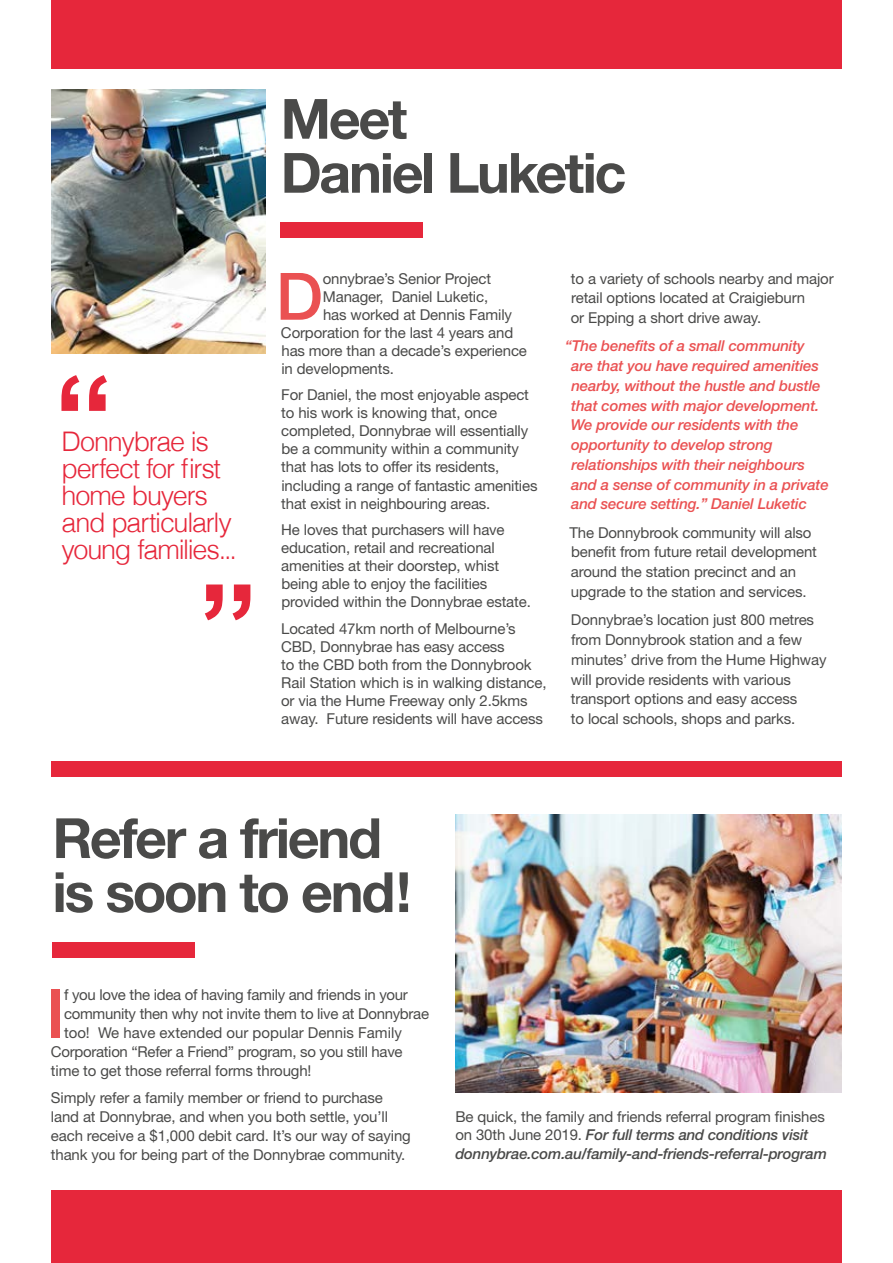
<style>
.page{position:relative;width:893px;height:1263px;background:#fff}
.page>*{position:absolute;margin:0;border:0;box-sizing:border-box;transform-origin:0 0}
.t1{font:500 67.95px "Helvetica Neue";color:#ea5152}
.t2{font:500 65.4px "Helvetica Neue";color:#ea5152}
.t3{font:700 55.5px/54px "Helvetica Neue";letter-spacing:-.04em;color:#4a4a49}
.t4{font:300 27px/27px "Helvetica";letter-spacing:-.045em;color:#e6273b}
.t5{font:15px/18px "Helvetica Neue";letter-spacing:-.01em;color:#4a4a49}
.t6{font:italic 500 15px/19.8px "Helvetica Neue";letter-spacing:-.01em;color:#ea5152}
.t7{font:italic 500 15px/18.9px "Helvetica Neue";letter-spacing:-.015em;color:#4a4a49}
.s1{font-weight:400;font-style:normal}
</style>
<div class="page">
<div style="left:51px;top:0;width:791px;height:68px;background:#e6273b"></div>
<div style="left:51px;top:1191px;width:791px;height:72px;background:#e6273b"></div>
<div style="left:51px;top:762px;width:791px;height:15px;background:#e6273b"></div>
<div style="left:281px;top:223px;width:142px;height:15px;background:#e6273b"></div>
<svg style="left:61px;top:375px;width:46px;height:36px"></svg>
<svg style="left:205px;top:584px;width:45px;height:36px"></svg>
<div style="left:52px;top:942px;width:143px;height:15px;background:#e6273b"></div>
<img style="left:455px;top:815px;width:387px;height:278px">
<img style="left:51px;top:89px;width:214px;height:265px">
<h3 class="t4" style="left:61px;top:426px;width:177px">Donnybrae is perfect for first home buyers and particularly young families...</h3>
<h3 class="t3" style="left:281px;top:91px;width:347px">Meet<br>Daniel Luketic</h3>
<h2 class="t2" style="left:276px;top:257px;width:49px">D</h2>
<p class="t5" style="left:323px;top:269px;width:170px">onnybrae’s Senior Project</p>
<p class="t5" style="left:323px;top:287px;width:167px">Manager, Daniel Luketic,</p>
<p class="t5" style="left:323px;top:305px;width:190px">has worked at Dennis Family</p>
<p class="t5" style="left:281px;top:323px;width:234px">Corporation for the last 4 years and</p>
<p class="t5" style="left:281px;top:341px;width:247px">has more than a decade’s experience</p>
<p class="t5" style="left:281px;top:359px;width:114px">in developments.</p>
<p class="t5" style="left:281px;top:386px;width:258px">For Daniel, the most enjoyable aspect to his work is knowing that, once completed, Donnybrae will essentially be a community within a community that has lots to offer its residents, including a range of fantastic amenities that exist in neighbouring areas.</p>
<p class="t5" style="left:281px;top:520px;width:251px">He loves that purchasers will have education, retail and recreational amenities at their doorstep, whist being able to enjoy the facilities provided within the Donnybrae estate.</p>
<p class="t5" style="left:281px;top:619px;width:267px">Located 47km north of Melbourne’s CBD, Donnybrae has easy access<br>to the CBD both from the Donnybrook Rail Station which is in walking distance, or via the Hume Freeway only 2.5kms away. Future residents will have access</p>
<p class="t5" style="left:571px;top:268px;width:264px;line-height:19.8px">to a variety of schools nearby and major retail options located at Craigieburn<br>or Epping a short drive away.</p>
<p class="t6" style="left:571px;top:336px;width:260px;text-indent:-5px">“The benefits of a small community are that you have required amenities nearby, without the hustle and bustle that comes with major development.<br>We provide our residents with the opportunity to develop strong relationships with their neighbours and a sense of community in a private and secure setting.” Daniel Luketic</p>
<p class="t5" style="left:569px;top:522px;width:249px;line-height:19.8px">The Donnybrook community will also benefit from future retail development around the station precinct and an upgrade to the station and services.</p>
<p class="t5" style="left:571px;top:610px;width:257px;line-height:19.8px">Donnybrae’s location just 800 metres from Donnybrook station and a few minutes’ drive from the Hume Highway will provide residents with various transport options and easy access<br>to local schools, shops and parks.</p>
<h3 class="t3" style="left:52px;top:810px;width:360px">Refer a friend is soon to end!</h3>
<h1 class="t1" style="left:46px;top:973px;width:20px">I</h1>
<p class="t5" style="left:64px;top:985px;width:345px">f you love the idea of having family and friends in your</p>
<p class="t5" style="left:64px;top:1004px;width:367px">community then why not invite them to live at Donnybrae</p>
<p class="t5" style="left:64px;top:1023px;width:339px">too! We have extended our popular Dennis Family</p>
<p class="t5" style="left:51px;top:1042px;width:353px">Corporation “Refer a Friend” program, so you still have</p>
<p class="t5" style="left:51px;top:1061px;width:262px">time to get those referral forms through!</p>
<p class="t5" style="left:51px;top:1088px;width:361px;line-height:18.9px">Simply refer a family member or friend to purchase land at Donnybrae, and when you both settle, you’ll each receive a $1,000 debit card. It’s our way of saying thank you for being part of the Donnybrae community.</p>
<p class="t7" style="left:455px;top:1107px;width:373px"><span class="s1">Be quick, the family and friends referral program finishes on 30th June 2019.</span> For full terms and conditions visit donnybrae.com.au/family-and-friends-referral-program</p>
</div>
